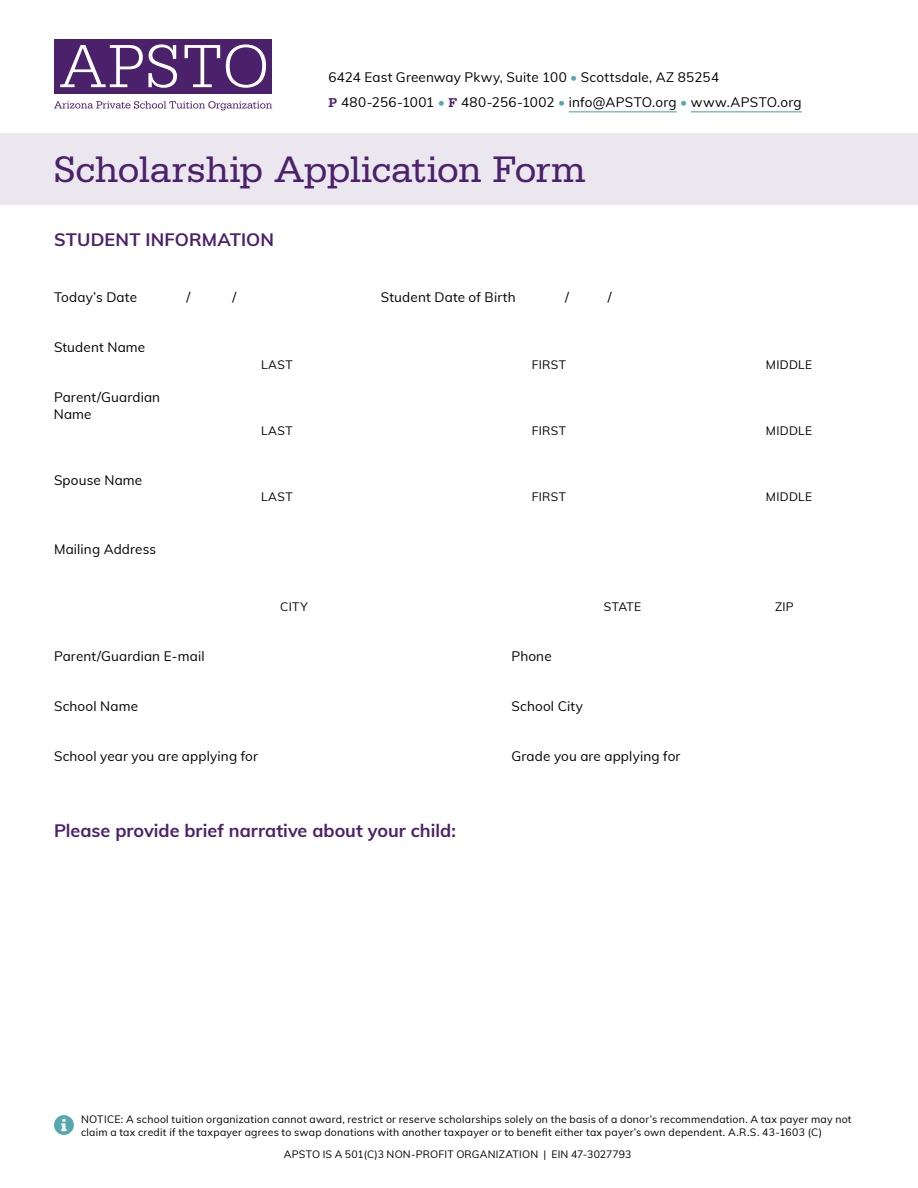
<style>
.page{position:relative;width:918px;height:1188px;background:#fff}
.page>*{position:absolute;margin:0;border:0;box-sizing:border-box;transform-origin:0 0}
.Paragraph_Style_H1{font:39px "Serifa";letter-spacing:-.015em;color:#4c216b}
.subhead{font:700 18px "Muli";color:#4c216b}
.chart_body{font:13.5px "Muli";letter-spacing:.01em;color:#000}
.chart_body-2{font:12px "Muli";letter-spacing:.025em;color:#000}
.t1{font:10.5px/12.6px "Muli";letter-spacing:.02em;color:#000}
.s1{color:#55a9ad}
.s2{font-family:"Serifa";font-weight:700;color:#4c216b}
</style>
<div class="page">
<div style="left:54px;top:1115px;width:20px;height:20px;background:#55a9ad;border-radius:50%"></div>
<svg style="left:61px;top:1119px;width:6px;height:12px"></svg>
<div style="left:0;top:133px;width:918px;height:72px;background:#ebe7ef"></div>
<hr style="left:569px;top:111px;width:108px;height:1px;background:#55a9ad">
<hr style="left:691px;top:111px;width:111px;height:1px;background:#55a9ad">
<svg style="left:54px;top:101px;width:218px;height:9px"></svg>
<div style="left:54px;top:39px;width:218px;height:54px;background:#4c216b"></div>
<svg style="left:60px;top:44px;width:117px;height:44px"></svg>
<svg style="left:185px;top:45px;width:35px;height:42px"></svg>
<svg style="left:226px;top:44px;width:40px;height:44px"></svg>
<p class="chart_body" style="left:328px;top:67px;width:392px">6424 East Greenway Pkwy, Suite 100 <span class="s1">•</span> Scottsdale, AZ 85254</p>
<p class="chart_body" style="left:328px;top:93px;width:475px"><span class="s2">P</span> 480-256-1001 <span class="s1">•</span> <span class="s2">F</span> 480-256-1002 <span class="s1">•</span> info@APSTO.org <span class="s1">•</span> www.APSTO.org</p>
<p class="Paragraph_Style_H1" style="left:54px;top:148px;width:534px">Scholarship Application Form</p>
<p class="subhead" style="left:54px;top:226px;width:222px">STUDENT INFORMATION</p>
<p class="chart_body" style="left:54px;top:288px;width:85px">Today’s Date</p>
<p class="chart_body" style="left:186px;top:288px;width:5px">/</p>
<p class="chart_body" style="left:233px;top:288px;width:5px">/</p>
<p class="chart_body" style="left:381px;top:288px;width:136px">Student Date of Birth</p>
<p class="chart_body" style="left:565px;top:288px;width:5px">/</p>
<p class="chart_body" style="left:608px;top:288px;width:5px">/</p>
<p class="chart_body" style="left:54px;top:338px;width:93px">Student Name</p>
<p class="chart_body-2" style="left:261px;top:356px;width:33px">LAST</p>
<p class="chart_body-2" style="left:532px;top:356px;width:36px">FIRST</p>
<p class="chart_body-2" style="left:766px;top:356px;width:48px">MIDDLE</p>
<p class="chart_body" style="left:54px;top:387px;width:108px">Parent/Guardian</p>
<p class="chart_body-2" style="left:261px;top:422px;width:33px">LAST</p>
<p class="chart_body-2" style="left:532px;top:422px;width:36px">FIRST</p>
<p class="chart_body-2" style="left:766px;top:422px;width:48px">MIDDLE</p>
<p class="chart_body" style="left:54px;top:404px;width:39px">Name</p>
<p class="chart_body" style="left:54px;top:470px;width:90px">Spouse Name</p>
<p class="chart_body" style="left:54px;top:539px;width:104px">Mailing Address</p>
<p class="chart_body-2" style="left:261px;top:488px;width:33px">LAST</p>
<p class="chart_body-2" style="left:532px;top:488px;width:36px">FIRST</p>
<p class="chart_body-2" style="left:766px;top:488px;width:48px">MIDDLE</p>
<p class="chart_body-2" style="left:280px;top:598px;width:29px">CITY</p>
<p class="chart_body-2" style="left:604px;top:598px;width:39px">STATE</p>
<p class="chart_body-2" style="left:775px;top:598px;width:20px">ZIP</p>
<p class="chart_body" style="left:54px;top:646px;width:152px">Parent/Guardian E-mail</p>
<p class="chart_body" style="left:512px;top:646px;width:42px">Phone</p>
<p class="chart_body" style="left:54px;top:696px;width:86px">School Name</p>
<p class="chart_body" style="left:512px;top:696px;width:73px">School City</p>
<p class="chart_body" style="left:54px;top:746px;width:206px">School year you are applying for</p>
<p class="chart_body" style="left:512px;top:746px;width:171px">Grade you are applying for</p>
<p class="subhead" style="left:54px;top:817px;width:403px">Please provide brief narrative about your child:</p>
<p class="t1" style="left:81px;top:1113px;width:772px">NOTICE: A school tuition organization cannot award, restrict or reserve scholarships solely on the basis of a donor’s recommendation. A tax payer may not claim a tax credit if the taxpayer agrees to swap donations with another taxpayer or to benefit either tax payer’s own dependent. A.R.S. 43-1603 (C)</p>
<p class="t1" style="left:284px;top:1147px;width:349px">APSTO IS A 501(C)3 NON-PROFIT ORGANIZATION | EIN 47-3027793</p>
</div>
